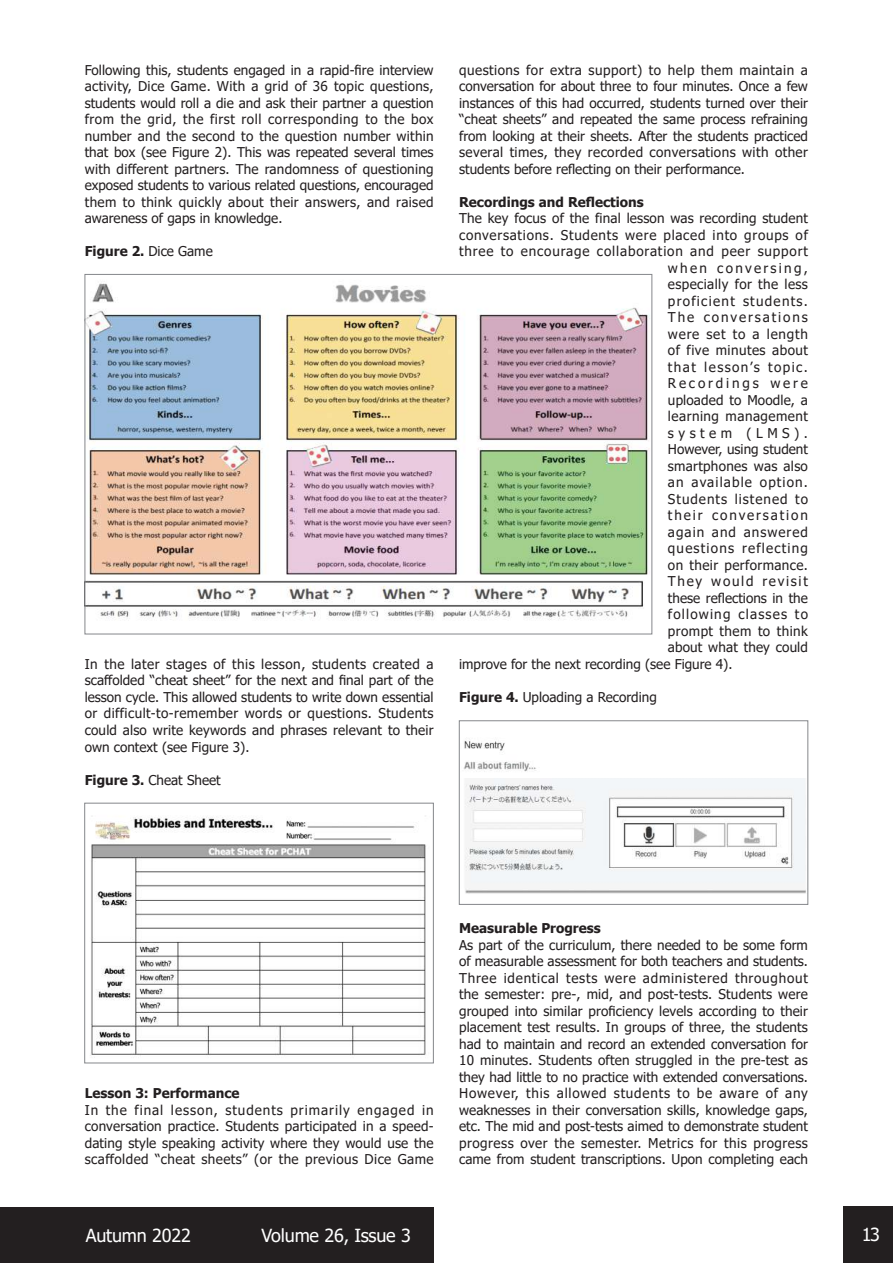
<style>
.page{position:relative;width:893px;height:1263px;background:#fff}
.page>*{position:absolute;margin:0;border:0;box-sizing:border-box;transform-origin:0 0}
.t1{font:18px "Tahoma";letter-spacing:-.01em;color:#fff}
.t2{font:13.5px/16.5px "Tahoma";letter-spacing:.03em;color:#231f20;text-align:justify}
.t3{font:13.5px "Tahoma";color:#231f20}
.t4{font:13.5px "Tahoma";letter-spacing:.01em;color:#231f20}
.t5{font:700 13.5px "Tahoma";color:#231f20}
.t6{font:13.5px "Tahoma";letter-spacing:.055em;color:#231f20}
.t7{font:13.5px "Tahoma";letter-spacing:.065em;color:#231f20}
.t8{font:13.5px "Tahoma";letter-spacing:.085em;color:#231f20}
.t9{font:13.5px "Tahoma";letter-spacing:.075em;color:#231f20}
.t10{font:13.5px "Tahoma";letter-spacing:.14em;color:#231f20}
.t11{font:13.5px "Tahoma";letter-spacing:.095em;color:#231f20}
.t12{font:13.5px "Tahoma";letter-spacing:.09em;color:#231f20}
.t13{font:13.5px "Tahoma";letter-spacing:.105em;color:#231f20}
.t14{font:13.5px "Tahoma";letter-spacing:.06em;color:#231f20}
.t15{font:13.5px "Tahoma";letter-spacing:.125em;color:#231f20}
.t16{font:13.5px "Tahoma";letter-spacing:.17em;color:#231f20}
.t17{font:13.5px "Tahoma";letter-spacing:.21em;color:#231f20}
.t18{font:13.5px "Tahoma";letter-spacing:.33em;color:#231f20}
.s1{font-weight:400}
.s2{font-weight:700}
</style>
<div class="page">
<div style="left:843px;top:1206px;width:50px;height:57px;background:#231f20"></div>
<div style="left:0;top:1208px;width:434px;height:55px;background:#231f20"></div>
<img style="left:87px;top:283px;width:563px;height:337px">
<img style="left:90px;top:815px;width:336px;height:243px">
<div style="left:85px;top:803px;width:348px;height:260px;border:1px solid #85878b"></div>
<img style="left:463px;top:741px;width:343px;height:153px">
<div style="left:459px;top:721px;width:349px;height:183px;border:1px solid #85878b"></div>
<p class="t2" style="left:85px;top:63px;width:350px">Following this, students engaged in a rapid-fire interview activity, Dice Game. With a grid of 36 topic questions, students would roll a die and ask their partner a question from the grid, the first roll corresponding to the box number and the second to the question number within that box (see Figure 2). This was repeated several times with different partners. The randomness of questioning exposed students to various related questions, encouraged them to think quickly about their answers, and raised awareness of gaps in knowledge.</p>
<p class="t5" style="left:85px;top:242px;width:129px">Figure 2. <span class="s1">Dice Game</span></p>
<p class="t2" style="left:85px;top:657px;width:350px">In the later stages of this lesson, students created a scaffolded “cheat sheet” for the next and final part of the lesson cycle. This allowed students to write down essential or difficult-to-remember words or questions. Students could also write keywords and phrases relevant to their own context (see Figure 3).</p>
<p class="t3" style="left:85px;top:770px;width:137px"><span class="s2">Figure 3.</span> Cheat Sheet</p>
<p class="t2" style="left:459px;top:63px;width:350px">questions for extra support) to help them maintain a conversation for about three to four minutes. Once a few instances of this had occurred, students turned over their “cheat sheets” and repeated the same process refraining from looking at their sheets. After the students practiced several times, they recorded conversations with other students before reflecting on their performance.</p>
<p class="t5" style="left:459px;top:193px;width:186px">Recordings and Reflections</p>
<p class="t4" style="left:459px;top:209px;width:350px">The key focus of the final lesson was recording student</p>
<p class="t6" style="left:459px;top:226px;width:350px">conversations. Students were placed into groups of</p>
<p class="t7" style="left:459px;top:242px;width:350px">three to encourage collaboration and peer support</p>
<p class="t16" style="left:668px;top:259px;width:141px">when conversing,</p>
<p class="t2" style="left:668px;top:277px;width:141px">especially for the less</p>
<p class="t11" style="left:668px;top:292px;width:141px">proficient students.</p>
<p class="t10" style="left:668px;top:308px;width:141px">The conversations</p>
<p class="t14" style="left:668px;top:325px;width:141px">were set to a length</p>
<p class="t2" style="left:668px;top:343px;width:141px">of five minutes about</p>
<p class="t13" style="left:668px;top:358px;width:141px">that lesson’s topic.</p>
<p class="t17" style="left:668px;top:374px;width:141px">Recordings were</p>
<p class="t4" style="left:668px;top:391px;width:142px">uploaded to Moodle, a</p>
<p class="t2" style="left:668px;top:409px;width:141px">learning management</p>
<p class="t18" style="left:668px;top:424px;width:141px">system (LMS).</p>
<p class="t3" style="left:668px;top:440px;width:141px">However, using student</p>
<p class="t2" style="left:668px;top:459px;width:141px">smartphones was also</p>
<p class="t8" style="left:668px;top:473px;width:142px">an available option.</p>
<p class="t9" style="left:668px;top:490px;width:141px">Students listened to</p>
<p class="t10" style="left:668px;top:506px;width:141px">their conversation</p>
<p class="t9" style="left:668px;top:523px;width:141px">again and answered</p>
<p class="t12" style="left:668px;top:539px;width:141px">questions reflecting</p>
<p class="t2" style="left:668px;top:558px;width:141px">on their performance.</p>
<p class="t15" style="left:668px;top:572px;width:141px">They would revisit</p>
<p class="t3" style="left:668px;top:589px;width:141px">these reflections in the</p>
<p class="t8" style="left:668px;top:605px;width:141px">following classes to</p>
<p class="t2" style="left:668px;top:624px;width:141px">prompt them to think</p>
<p class="t4" style="left:668px;top:638px;width:141px">about what they could</p>
<p class="t3" style="left:459px;top:655px;width:275px">improve for the next recording (see Figure 4).</p>
<p class="t3" style="left:459px;top:688px;width:199px"><span class="s2">Figure 4.</span> Uploading a Recording</p>
<p class="t5" style="left:85px;top:1084px;width:156px">Lesson 3: Performance</p>
<p class="t2" style="left:85px;top:1102px;width:350px">In the final lesson, students primarily engaged in conversation practice. Students participated in a speed&shy;dating style speaking activity where they would use the scaffolded “cheat sheets” (or the previous Dice Game</p>
<p class="t5" style="left:459px;top:919px;width:143px">Measurable Progress</p>
<p class="t2" style="left:459px;top:937px;width:350px">As part of the curriculum, there needed to be some form of measurable assessment for both teachers and students.<br>Three identical tests were administered throughout the semester: pre-, mid, and post-tests. Students were grouped into similar proficiency levels according to their placement test results. In groups of three, the students had to maintain and record an extended conversation for 10 minutes. Students often struggled in the pre-test as they had little to no practice with extended conversations.<br>However, this allowed students to be aware of any weaknesses in their conversation skills, knowledge gaps, etc. The mid and post-tests aimed to demonstrate student progress over the semester. Metrics for this progress came from student transcriptions. Upon completing each</p>
<h1 class="t1" style="left:86px;top:1223px;width:107px">Autumn 2022</h1>
<h1 class="t1" style="left:262px;top:1223px;width:151px">Volume 26, Issue 3</h1>
<h1 class="t1" style="left:862px;top:1222px;width:20px">13</h1>
</div>
